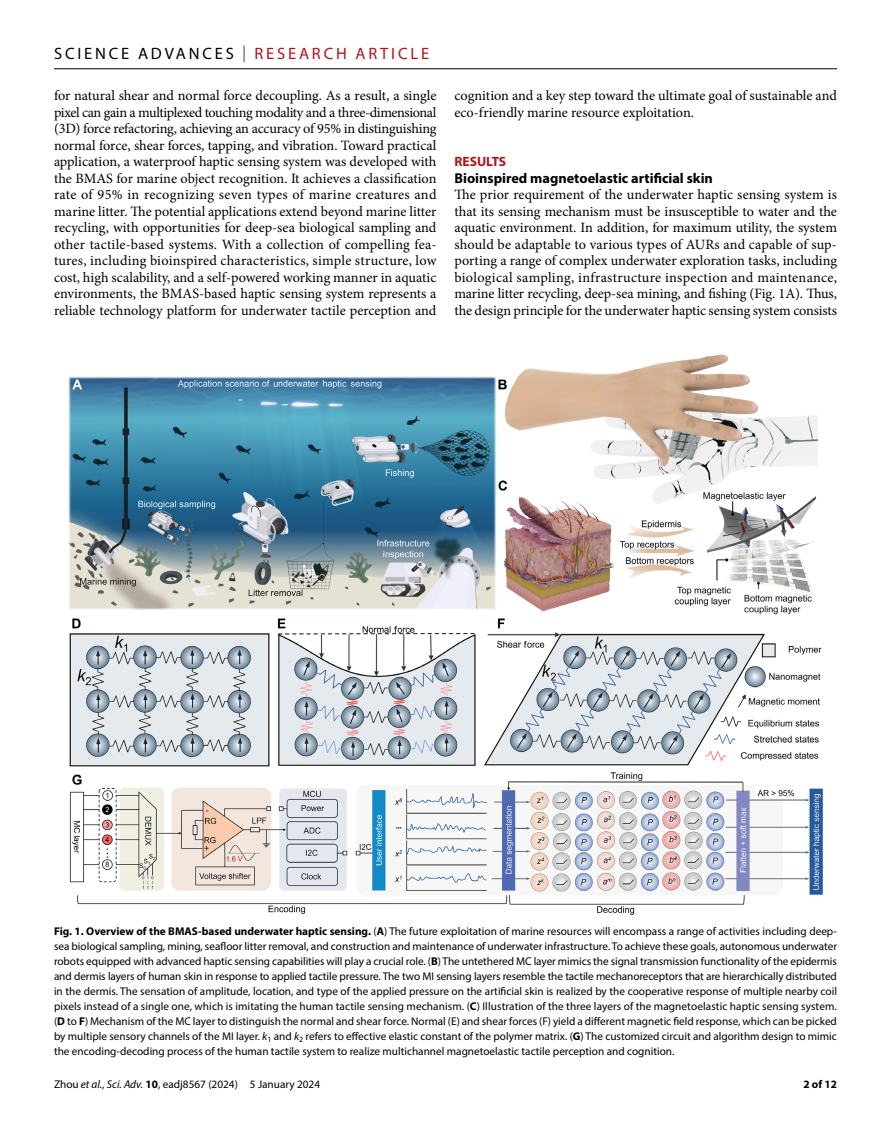
<style>
.page{position:relative;width:891px;height:1134px;background:#fff}
.page>*{position:absolute;margin:0;border:0;box-sizing:border-box;transform-origin:0 0}
.t1{font:16.5px "Myriad Pro";letter-spacing:.17em;color:#000}
.t2{font:14.25px/16.5px "Minion Pro";letter-spacing:-.005em;color:#000;text-align:justify}
.t3{font:700 14.25px "Myriad Pro";color:#000}
.t4{font:700 13.5px "Myriad Pro";color:#b5121b}
.t5{font:11.25px/15px "Myriad Pro";color:#000;text-align:justify}
.t6{font:700 11.25px "Myriad Pro";color:#000}
.s1{font-weight:300}
.s2{color:#b5121b}
.s3{font-weight:700}
.s4{font-style:italic}
</style>
<div class="page">
<hr style="left:54px;top:68px;width:783px;height:1px;background:#000">
<img style="left:68px;top:354px;width:755px;height:561px">
<p class="t1" style="left:54px;top:44px;width:376px">Science Adva nces <span class="s1">|</span> <span class="s2">Resear ch Ar ticle</span></p>
<p class="t2" style="left:54px;top:88px;width:384px">for natural shear and normal force decoupling. As a result, a single pixel can gain a multiplexed touching modality and a three-dimensional (3D) force refactoring, achieving an accuracy of 95% in distinguishing normal force, shear forces, tapping, and vibration. Toward practical application, a waterproof haptic sensing system was developed with the BMAS for marine object recognition. It achieves a classification rate of 95% in recognizing seven types of marine creatures and marine litter. The potential applications extend beyond marine litter recycling, with opportunities for deep-sea biological sampling and other tactile-based systems. With a collection of compelling fea&shy;tures, including bioinspired characteristics, simple structure, low cost, high scalability, and a self-powered working manner in aquatic environments, the BMAS-based haptic sensing system represents a reliable technology platform for underwater tactile perception and</p>
<p class="t2" style="left:454px;top:88px;width:384px">cognition and a key step toward the ultimate goal of sustainable and eco-friendly marine resource exploitation.</p>
<p class="t4" style="left:454px;top:153px;width:53px">RESULTS</p>
<p class="t3" style="left:454px;top:169px;width:260px">Bioinspired magnetoelastic artificial skin</p>
<p class="t2" style="left:454px;top:187px;width:384px">The prior requirement of the underwater haptic sensing system is that its sensing mechanism must be insusceptible to water and the aquatic environment. In addition, for maximum utility, the system should be adaptable to various types of AURs and capable of sup&shy;porting a range of complex underwater exploration tasks, including biological sampling, infrastructure inspection and maintenance, marine litter recycling, deep-sea mining, and fishing (Fig. 1A). Thus, the design principle for the underwater haptic sensing system consists</p>
<p class="t5" style="left:54px;top:924px;width:785px"><span class="s3">Fig. 1. Overview of the BMAS-based underwater haptic sensing.</span> (<span class="s3">A</span>) The future exploitation of marine resources will encompass a range of activities including deep&shy;sea biological sampling, mining, seafloor litter removal, and construction and maintenance of underwater infrastructure. To achieve these goals, autonomous underwater robots equipped with advanced haptic sensing capabilities will play a crucial role. (<span class="s3">B</span>) The untethered MC layer mimics the signal transmission functionality of the epidermis and dermis layers of human skin in response to applied tactile pressure. The two MI sensing layers resemble the tactile mechanoreceptors that are hierarchically distributed in the dermis. The sensation of amplitude, location, and type of the applied pressure on the artificial skin is realized by the cooperative response of multiple nearby coil pixels instead of a single one, which is imitating the human tactile sensing mechanism. (<span class="s3">C</span>) I llustration of the three layers of the magnetoelastic haptic sensing system. (<span class="s3">D</span> to <span class="s3">F</span>) Mechanism of the MC layer to distinguish the normal and shear force. Normal (E) and shear forces (F) yield a different magnetic field response, which can be picked by multiple sensory channels of the MI layer. <span class="s4">k</span><sub>1</sub> and <span class="s4">k</span><sub>2</sub> refers to effective elastic constant of the polymer matrix. (<span class="s3">G</span>) The customized circuit and algorithm design to mimic the encoding-decoding process of the human tactile system to realize multichannel magnetoelastic tactile perception and cognition.</p>
<p class="t5" style="left:54px;top:1076px;width:268px">Zhou <span class="s4">et al.</span>, <span class="s4">Sci. Adv.</span> <span class="s3">10</span>, eadj8567 (2024) 5 January 2024</p>
<p class="t6" style="left:803px;top:1076px;width:35px">2 of 12</p>
</div>
